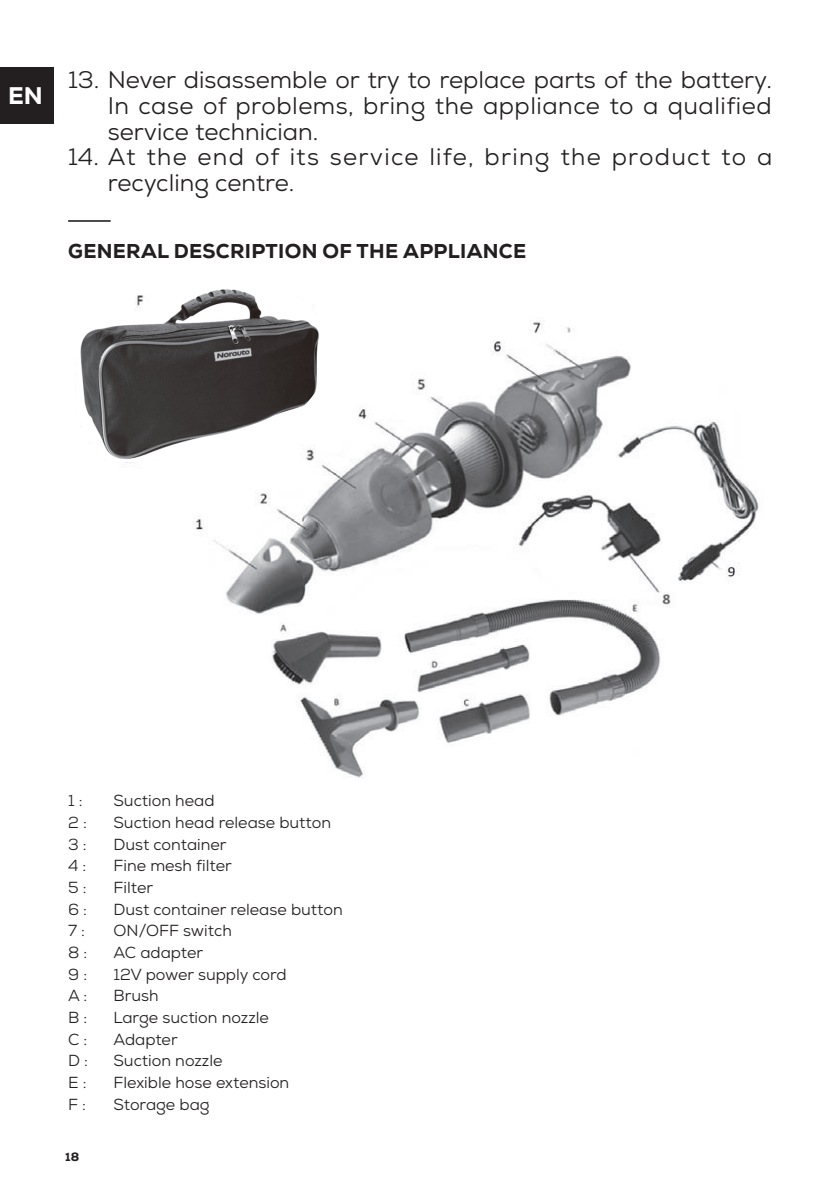
<style>
.page{position:relative;width:840px;height:1191px;background:#fff}
.page>*{position:absolute;margin:0;border:0;box-sizing:border-box;transform-origin:0 0}
.t1{font:24px/25.6px "Nexa";letter-spacing:.02em;color:#231f20;text-align:justify}
.t2{font:24px/25.6px "Nexa";letter-spacing:.055em;color:#231f20}
.t3{font:800 24px "Nexa";color:#fff}
.t4{font:800 20px "Nexa";letter-spacing:.015em;color:#231f20}
.t5{font:16px "Nexa";color:#231f20}
.t6{font:800 12px "Nexa";color:#231f20}
</style>
<div class="page">
<div style="left:0;top:68px;width:54px;height:56px;background:#231f20"></div>
<hr style="left:68px;top:220px;width:43px;height:2px;background:#231f20">
<img style="left:196px;top:321px;width:563px;height:293px">
<img style="left:196px;top:321px;width:140px;height:154px">
<img style="left:80px;top:289px;width:243px;height:174px">
<img style="left:261px;top:599px;width:411px;height:179px">
<h1 class="t3" style="left:8px;top:81px;width:36px">EN</h1>
<h1 class="t1" style="left:108px;top:67px;width:665px;text-indent:-40px">13. Never disassemble or try to replace parts of the battery.<br>In case of problems, bring the appliance to a qualified service technician.</h1>
<h1 class="t2" style="left:108px;top:144px;width:665px;text-indent:-40px">14. At the end of its service life, bring the product to a recycling centre.</h1>
<p class="t4" style="left:68px;top:239px;width:459px">GENERAL DESCRIPTION OF THE APPLIANCE</p>
<p class="t5" style="left:68px;top:790px;width:16px">1 :</p>
<p class="t5" style="left:113px;top:790px;width:102px">Suction head</p>
<p class="t5" style="left:68px;top:812px;width:20px">2 :</p>
<p class="t5" style="left:113px;top:812px;width:219px">Suction head release button</p>
<p class="t5" style="left:68px;top:834px;width:20px">3 :</p>
<p class="t5" style="left:113px;top:834px;width:114px">Dust container</p>
<p class="t5" style="left:68px;top:855px;width:20px">4 :</p>
<p class="t5" style="left:113px;top:855px;width:120px">Fine mesh filter</p>
<p class="t5" style="left:68px;top:877px;width:20px">5 :</p>
<p class="t5" style="left:113px;top:877px;width:41px">Filter</p>
<p class="t5" style="left:68px;top:899px;width:20px">6 :</p>
<p class="t5" style="left:113px;top:899px;width:230px">Dust container release button</p>
<p class="t5" style="left:68px;top:920px;width:18px">7 :</p>
<p class="t5" style="left:113px;top:920px;width:120px">ON/OFF switch</p>
<p class="t5" style="left:68px;top:942px;width:21px">8 :</p>
<p class="t5" style="left:113px;top:942px;width:91px">AC adapter</p>
<p class="t5" style="left:68px;top:964px;width:21px">9 :</p>
<p class="t5" style="left:113px;top:964px;width:175px">12V power supply cord</p>
<p class="t5" style="left:68px;top:985px;width:21px">A :</p>
<p class="t5" style="left:113px;top:985px;width:47px">Brush</p>
<p class="t5" style="left:68px;top:1007px;width:21px">B :</p>
<p class="t5" style="left:113px;top:1007px;width:157px">Large suction nozzle</p>
<p class="t5" style="left:68px;top:1029px;width:21px">C :</p>
<p class="t5" style="left:113px;top:1029px;width:66px">Adapter</p>
<p class="t5" style="left:68px;top:1050px;width:21px">D :</p>
<p class="t5" style="left:113px;top:1050px;width:110px">Suction nozzle</p>
<p class="t5" style="left:68px;top:1072px;width:20px">E :</p>
<p class="t5" style="left:113px;top:1072px;width:177px">Flexible hose extension</p>
<p class="t5" style="left:68px;top:1094px;width:19px">F :</p>
<p class="t5" style="left:113px;top:1094px;width:98px">Storage bag</p>
<p class="t6" style="left:65px;top:1149px;width:15px">18</p>
</div>
